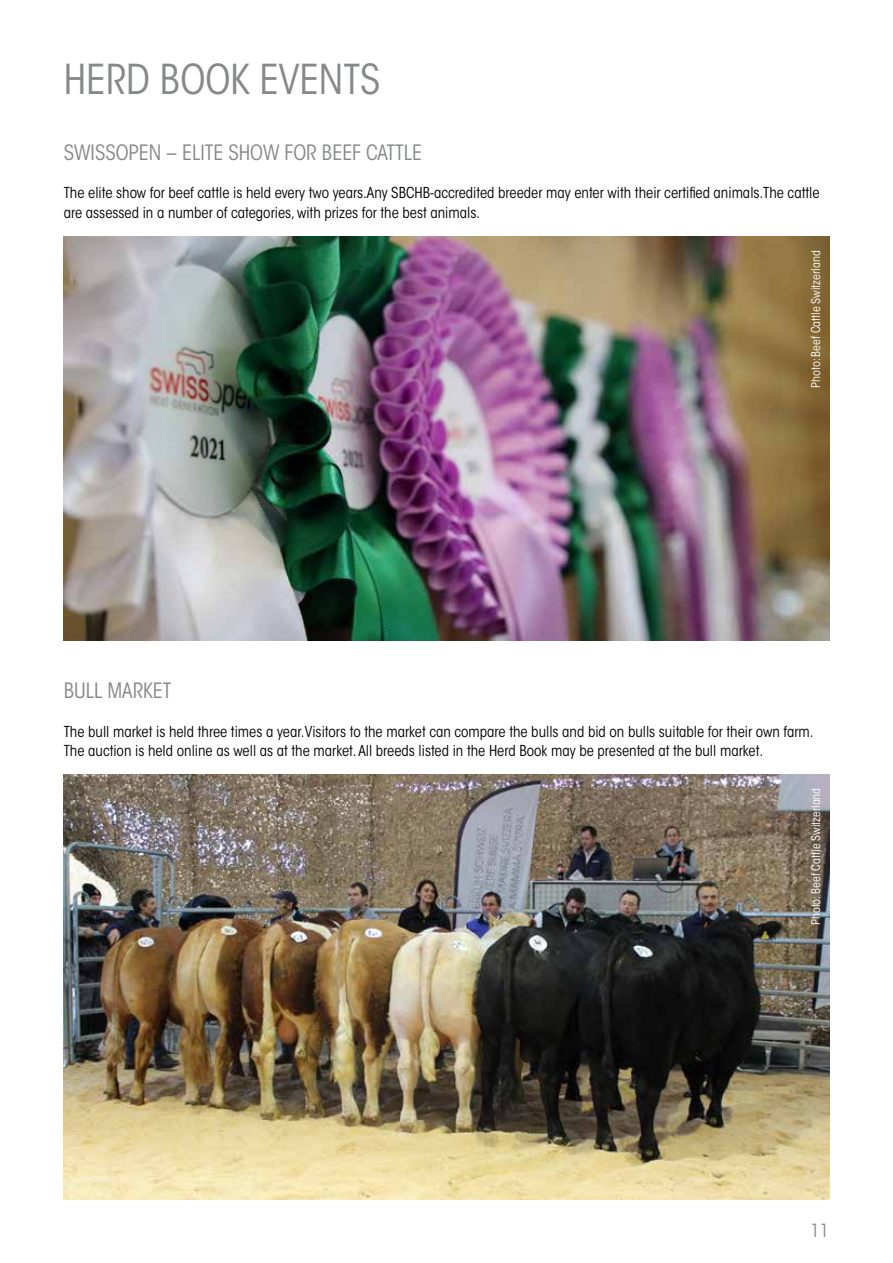
<style>
.page{position:relative;width:893px;height:1263px;background:#fff}
.page>*{position:absolute;margin:0;border:0;box-sizing:border-box;transform-origin:0 0}
.t1{font:condensed 40.95px "ITC Avant Garde Std";color:#87888a}
.t2{font:condensed 21px "ITC Avant Garde Std";color:#87888a}
.t3{font:condensed 18px "ITC Avant Garde Std";color:#87888a}
.t4{font:condensed 15px/19.2px "ITC Avant Garde Std";color:#000}
.t5{font:condensed 12px "ITC Avant Garde Std";color:#fff}
</style>
<div class="page">
<img style="left:64px;top:237px;width:765px;height:403px">
<img style="left:64px;top:775px;width:765px;height:424px">
<h1 class="t1" style="left:64px;top:55px;width:318px">HERD BOOK EVENTS</h1>
<h2 class="t2" style="left:64px;top:140px;width:360px">SWISSOPEN – ELITE SHOW FOR BEEF CATTLE</h2>
<p class="t4" style="left:64px;top:183px;width:757px">The elite show for beef cattle is held every two years.Any SBCHB-accredited breeder may enter with their certified animals.The cattle are assessed in a number of categories, with prizes for the best animals.</p>
<p class="t5" style="left:809px;top:388px;width:139px;rotate:-90deg">Photo: Beef Cattle Switzerland</p>
<h2 class="t2" style="left:64px;top:678px;width:109px">BULL MARKET</h2>
<p class="t4" style="left:64px;top:721px;width:751px">The bull market is held three times a year.Visitors to the market can compare the bulls and bid on bulls suitable for their own farm.<br>The auction is held online as well as at the market. All breeds listed in the Herd Book may be presented at the bull market.</p>
<p class="t5" style="left:809px;top:925px;width:139px;rotate:-90deg">Photo: Beef Cattle Switzerland</p>
<p class="t3" style="left:810px;top:1220px;width:20px">11</p>
</div>
